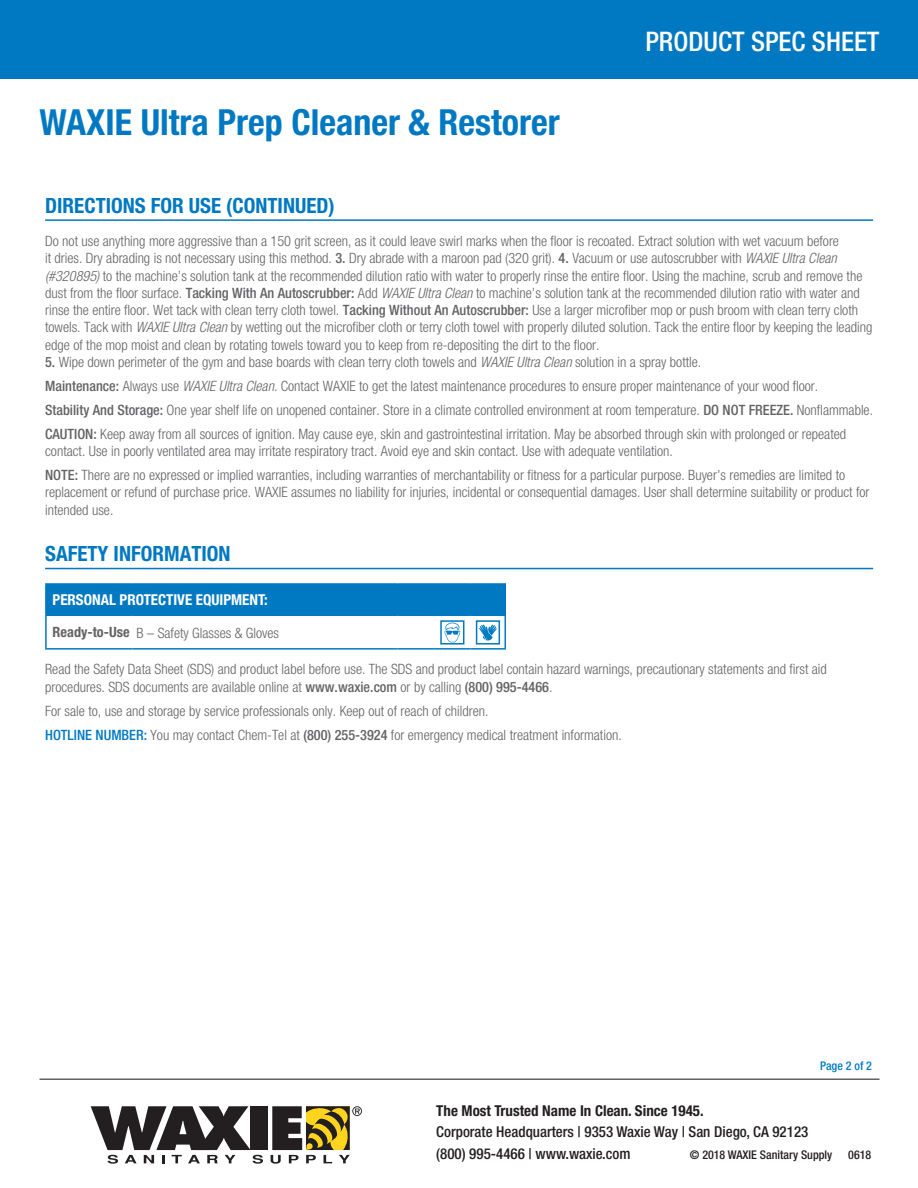
<style>
.page{position:relative;width:918px;height:1188px;background:#fff}
.page>*{position:absolute;margin:0;border:0;box-sizing:border-box;transform-origin:0 0}
.t1{font:700 condensed 36px "Helvetica Neue LT Std";color:#0079c2}
.t2{font:500 condensed 27px "Helvetica Neue LT Std";color:#fff}
.Header_1_-_Underline{font:700 condensed 21px "Helvetica Neue LT Std";color:#0079c2}
.t3{font:500 condensed 15px/21.6px "Helvetica Neue LT Std";color:#231f20}
.t4{font:700 condensed 15px "Helvetica Neue LT Std";color:#231f20}
.Description{font:700 condensed 15px "Helvetica Neue LT Std";color:#fff}
.Description-2{font:300 condensed 14.25px/17.2px "Helvetica Neue LT Std";color:#636366}
.Description-3{font:700 condensed 14.25px "Helvetica Neue LT Std";color:#636366}
.t5{font:500 condensed 12px "Helvetica Neue LT Std";color:#231f20}
.t6{font:500 condensed 12px "Helvetica Neue LT Std";color:#0079c2}
.s1{font-weight:500}
.s2{font-style:italic}
.s3{font-weight:500;color:#0079c2}
</style>
<div class="page">
<hr style="left:39px;top:1078px;width:840px;height:2px;background:#636366">
<div style="left:251px;top:1106px;width:17px;height:44px;background:#231f20"></div>
<svg style="left:91px;top:1106px;width:172px;height:58px"></svg>
<svg style="left:271px;top:1106px;width:91px;height:58px"></svg>
<div style="left:0;top:0;width:918px;height:79px;background:#0079c2"></div>
<hr style="left:45px;top:219px;width:828px;height:2px;background:#0079c2">
<hr style="left:45px;top:568px;width:828px;height:1px;background:#0079c2">
<div style="left:46px;top:584px;width:459px;height:31px;background:#0079c2"></div>
<hr style="left:45px;top:583px;width:87px;height:2px;background:#0079c2">
<hr style="left:45px;top:585px;width:2px;height:30px;background:#0079c2">
<hr style="left:132px;top:583px;width:266px;height:2px;background:#0079c2">
<hr style="left:398px;top:583px;width:36px;height:2px;background:#0079c2">
<hr style="left:434px;top:583px;width:37px;height:2px;background:#0079c2">
<hr style="left:471px;top:583px;width:35px;height:2px;background:#0079c2">
<hr style="left:505px;top:585px;width:1px;height:30px;background:#0079c2">
<hr style="left:45px;top:615px;width:87px;height:1px;background:#0079c2">
<hr style="left:45px;top:616px;width:2px;height:32px;background:#0079c2">
<hr style="left:471px;top:615px;width:35px;height:1px;background:#0079c2">
<hr style="left:505px;top:616px;width:1px;height:32px;background:#0079c2">
<hr style="left:45px;top:648px;width:87px;height:2px;background:#0079c2">
<hr style="left:132px;top:648px;width:266px;height:2px;background:#0079c2">
<hr style="left:398px;top:648px;width:36px;height:2px;background:#0079c2">
<hr style="left:434px;top:648px;width:37px;height:2px;background:#0079c2">
<hr style="left:471px;top:648px;width:35px;height:2px;background:#0079c2">
<svg style="left:46px;top:615px;width:459px;height:34px"></svg>
<div style="left:476px;top:620px;width:24px;height:25px;border:2px solid #0079c2"></div>
<p class="t1" style="left:39px;top:100px;width:522px">WAXIE Ultra Prep Cleaner &amp; Restorer</p>
<h2 class="t2" style="left:645px;top:25px;width:236px">PRODUCT SPEC SHEET</h2>
<p class="Header_1_-_Underline" style="left:45px;top:192px;width:291px">DIRECTIONS FOR USE (CONTINUED)</p>
<p class="Description-2" style="left:45px;top:232px;width:829px">Do not use anything more aggressive than a 150 grit screen, as it could leave swirl marks when the floor is recoated. Extract solution with wet vacuum before<br>it dries. Dry abrading is not necessary using this method. <span class="s1">3.</span> Dry abrade with a maroon pad (320 grit). <span class="s1">4.</span> Vacuum or use autoscrubber with <span class="s2">WAXIE Ultra Clean (#320895)</span> to the machine’s solution tank at the recommended dilution ratio with water to properly rinse the entire floor. Using the machine, scrub and remove the dust from the floor surface. <span class="s1">Tacking With An Autoscrubber:</span> Add <span class="s2">WAXIE Ultra Clean</span> to machine’s solution tank at the recommended dilution ratio with water and rinse the entire floor. Wet tack with clean terry cloth towel. <span class="s1">Tacking Without An Autoscrubber:</span> Use a larger microfiber mop or push broom with clean terry cloth towels. Tack with <span class="s2">WAXIE Ultra Clean</span> by wetting out the microfiber cloth or terry cloth towel with properly diluted solution. Tack the entire floor by keeping the leading edge of the mop moist and clean by rotating towels toward you to keep from re-depositing the dirt to the floor.</p>
<p class="Description-2" style="left:45px;top:353px;width:658px"><span class="s1">5.</span> Wipe down perimeter of the gym and base boards with clean terry cloth towels and <span class="s2">WAXIE Ultra Clean</span> solution in a spray bottle.</p>
<p class="Description-2" style="left:45px;top:377px;width:775px"><span class="s1">Maintenance:</span> Always use <span class="s2">WAXIE Ultra Clean</span>. Contact WAXIE to get the latest maintenance procedures to ensure proper maintenance of your wood floor.</p>
<p class="Description-2" style="left:45px;top:401px;width:829px"><span class="s1">Stability And Storage:</span> One year shelf life on unopened container. Store in a climate controlled environment at room temperature. <span class="s1">DO NOT FREEZE.</span> Nonflammable.</p>
<p class="Description-2" style="left:45px;top:425px;width:803px"><span class="s1">CAUTION:</span> Keep away from all sources of ignition. May cause eye, skin and gastrointestinal irritation. May be absorbed through skin with prolonged or repeated contact. Use in poorly ventilated area may irritate respiratory tract. Avoid eye and skin contact. Use with adequate ventilation.</p>
<p class="Description-2" style="left:45px;top:466px;width:826px"><span class="s1">NOTE:</span> There are no expressed or implied warranties, including warranties of merchantability or fitness for a particular purpose. Buyer’s remedies are limited to replacement or refund of purchase price. WAXIE assumes no liability for injuries, incidental or consequential damages. User shall determine suitability or product for intended use.</p>
<p class="Header_1_-_Underline" style="left:45px;top:541px;width:187px">SAFETY INFORMATION</p>
<p class="Description" style="left:53px;top:591px;width:217px">PERSONAL PROTECTIVE EQUIPMENT:</p>
<p class="Description-3" style="left:53px;top:623px;width:79px">Ready-to-Use</p>
<p class="Description-2" style="left:137px;top:624px;width:144px">B – Safety Glasses &amp; Gloves</p>
<p class="Description-2" style="left:45px;top:661px;width:783px">Read the Safety Data Sheet (SDS) and product label before use. The SDS and product label contain hazard warnings, precautionary statements and first aid procedures. SDS documents are available online at <span class="s1">www.waxie.com</span> or by calling <span class="s1">(800) 995-4466</span>.</p>
<p class="Description-2" style="left:45px;top:702px;width:445px">For sale to, use and storage by service professionals only. Keep out of reach of children.</p>
<p class="Description-2" style="left:45px;top:726px;width:578px"><span class="s3">HOTLINE NUMBER:</span> You may contact Chem-Tel at <span class="s1">(800) 255-3924</span> for emergency medical treatment information.</p>
<p class="t6" style="left:820px;top:1059px;width:53px">Page 2 of 2</p>
<p class="t4" style="left:436px;top:1102px;width:269px">The Most Trusted Name In Clean. Since 1945.</p>
<p class="t3" style="left:436px;top:1121px;width:374px">Corporate Headquarters | 9353 Waxie Way | San Diego, CA 92123 (800) 995-4466 | www.waxie.com</p>
<p class="t5" style="left:690px;top:1147px;width:144px">© 2018 WAXIE Sanitary Supply</p>
<p class="t5" style="left:848px;top:1147px;width:25px">0618</p>
</div>
